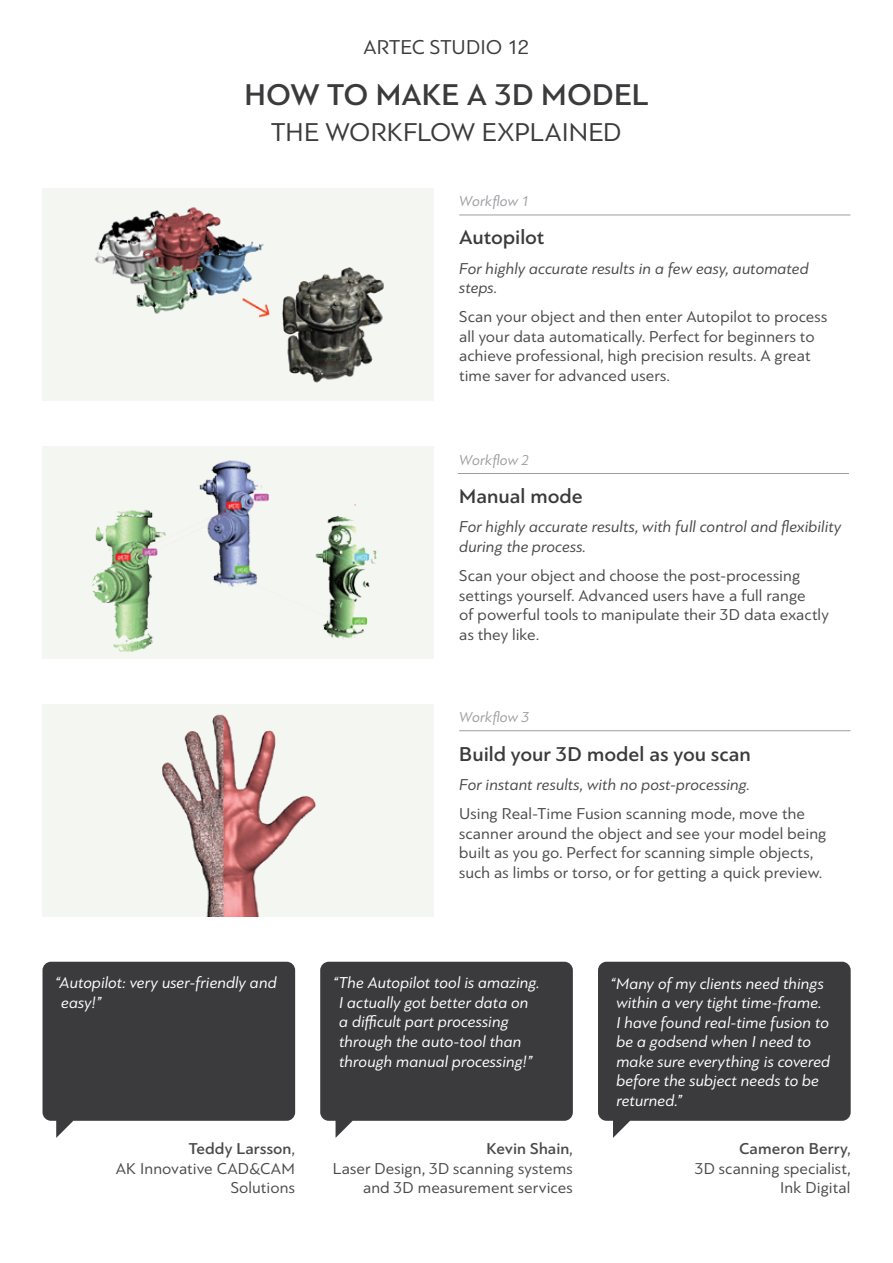
<style>
.page{position:relative;width:893px;height:1263px;background:#fff}
.page>*{position:absolute;margin:0;border:0;box-sizing:border-box;transform-origin:0 0}
.t1{font:500 31.5px "PF Bague Sans Pro";letter-spacing:.005em;color:#3b3a3c}
.t2{font:27px "PF Bague Sans Pro";color:#3b3a3c}
.t3{font:500 21px "PF Bague Sans Pro";color:#3b3a3c}
.t4{font:21px "PF Bague Sans Pro";letter-spacing:.005em;color:#3b3a3c}
.t5{font:16.5px/19.5px "PF Bague Sans Pro";letter-spacing:.005em;color:#4a4a4c}
.t6{font:italic 16.5px/19.5px "PF Bague Sans Pro";color:#fff}
.t7{font:italic 16.5px/19.5px "PF Bague Sans Pro";color:#4a4a4c}
.t8{font:italic 15px "PF Bague Sans Pro";letter-spacing:.005em;color:#9c9ea1}
.s1{font-weight:500}
</style>
<div class="page">
<svg style="left:43px;top:962px;width:252px;height:176px;background:#4d4c4e"></svg>
<svg style="left:320px;top:962px;width:253px;height:176px;background:#4f4e50"></svg>
<svg style="left:598px;top:962px;width:253px;height:176px;background:#4e4d4f"></svg>
<div style="left:43px;top:188px;width:391px;height:212px;background:#f4f6f1"></div>
<img style="left:94px;top:207px;width:290px;height:176px">
<div style="left:43px;top:447px;width:391px;height:212px;background:#f4f6f1"></div>
<img style="left:92px;top:460px;width:285px;height:192px">
<div style="left:43px;top:704px;width:391px;height:213px;background:#f4f6f1"></div>
<img style="left:162px;top:714px;width:154px;height:203px">
<hr style="left:459px;top:730px;width:391px;height:1px;background:#9c9ea1">
<hr style="left:459px;top:215px;width:391px;height:1px;background:#9c9ea1">
<hr style="left:458px;top:473px;width:391px;height:1px;background:#9c9ea1">
<p class="t4" style="left:364px;top:35px;width:167px">ARTEC STUDIO 12</p>
<h1 class="t1" style="left:245px;top:76px;width:405px">HOW TO MAKE A 3D MODEL</h1>
<h2 class="t2" style="left:271px;top:117px;width:352px">THE WORKFLOW EXPLAINED</h2>
<p class="t8" style="left:459px;top:192px;width:72px">Workflow 1</p>
<p class="t3" style="left:459px;top:225px;width:87px">Autopilot</p>
<p class="t7" style="left:459px;top:258px;width:351px">For highly accurate results in a few easy, automated steps.</p>
<p class="t5" style="left:459px;top:307px;width:370px">Scan your object and then enter Autopilot to process all your data automatically. Perfect for beginners to achieve professional, high precision results. A great time saver for advanced users.</p>
<p class="t8" style="left:459px;top:451px;width:72px">Workflow 2</p>
<p class="t3" style="left:459px;top:484px;width:125px">Manual mode</p>
<p class="t7" style="left:459px;top:517px;width:384px">For highly accurate results, with full control and flexibility during the process.</p>
<p class="t5" style="left:459px;top:566px;width:371px">Scan your object and choose the post-processing settings yourself. Advanced users have a full range<br>of powerful tools to manipulate their 3D data exactly as they like.</p>
<p class="t6" style="left:61px;top:973px;width:217px;text-indent:-6px">“Autopilot: very user-friendly and easy!”</p>
<p class="t5" style="left:116px;top:1139px;width:180px;text-align:right"><span class="s1">Teddy Larsson</span>,<br>AK Innovative CAD&amp;CAM<br>Solutions</p>
<p class="t8" style="left:459px;top:709px;width:72px">Workflow 3</p>
<p class="t3" style="left:459px;top:741px;width:293px">Build your 3D model as you scan</p>
<p class="t7" style="left:459px;top:775px;width:292px">For instant results, with no post-processing.</p>
<p class="t5" style="left:459px;top:804px;width:369px">Using Real-Time Fusion scanning mode, move the scanner around the object and see your model being built as you go. Perfect for scanning simple objects, such as limbs or torso, or for getting a quick preview.</p>
<p class="t6" style="left:339px;top:973px;width:202px;text-indent:-6px">“The Autopilot tool is amazing.<br>I actually got better data on a difficult part processing through the auto-tool than through manual processing!”</p>
<p class="t5" style="left:333px;top:1139px;width:241px;text-align:right"><span class="s1">Kevin Shain</span>,<br>Laser Design, 3D scanning systems and 3D measurement services</p>
<p class="t6" style="left:616px;top:973px;width:215px;text-indent:-6px">“Many of my clients need things within a very tight time-frame.<br>I have found real-time fusion to be a godsend when I need to make sure everything is covered before the subject needs to be returned.”</p>
<p class="t5" style="left:695px;top:1139px;width:157px;text-align:right"><span class="s1">Cameron Berry</span>,<br>3D scanning specialist,<br>Ink Digital</p>
</div>
